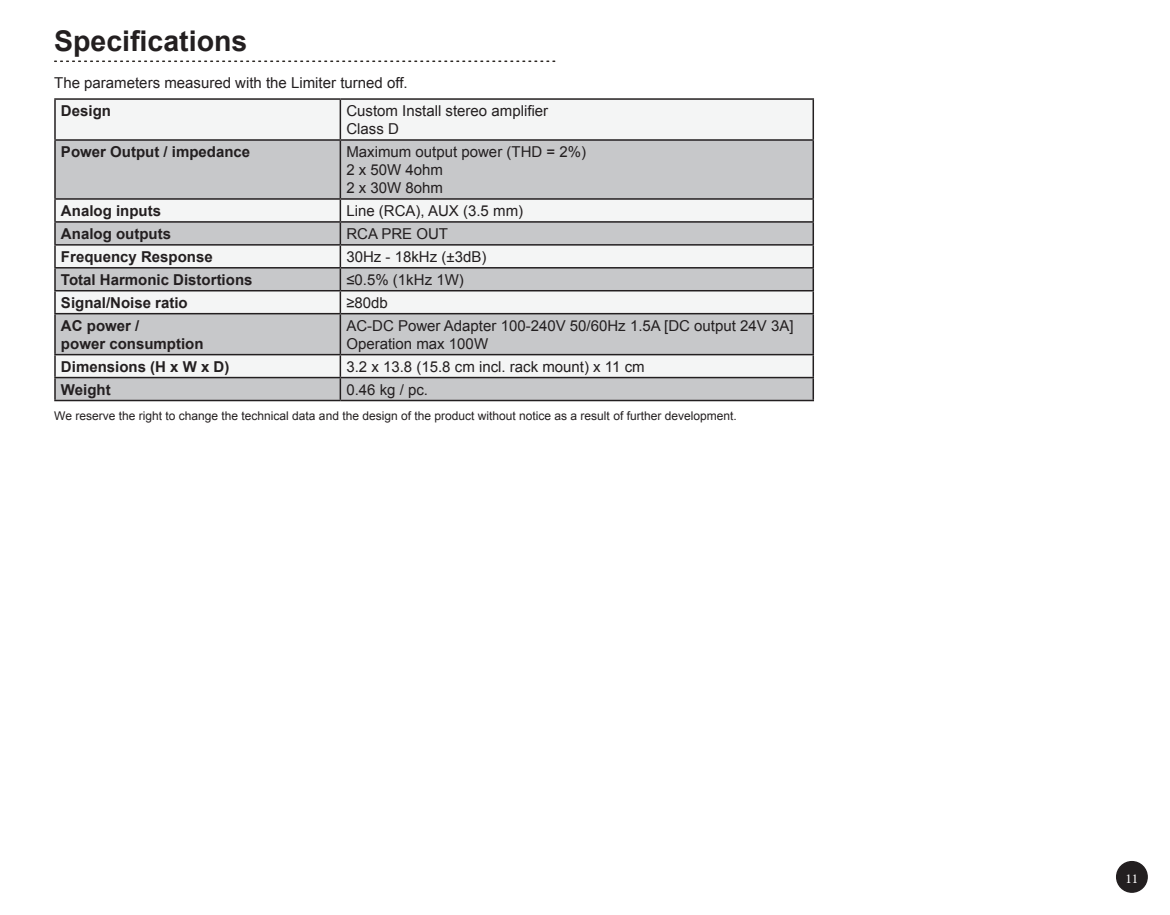
<style>
.page{position:relative;width:1170px;height:915px;background:#fff}
.page>*{position:absolute;margin:0;border:0;box-sizing:border-box;transform-origin:0 0}
.t1{font:700 28.5px "Arial";color:#231f20}
.t2{font:15px/18px "Arial";color:#231f20}
.t3{font:700 15px/18px "Arial";color:#231f20}
.t4{font:13.5px "Minion Pro";color:#fff}
.t5{font:12px "Arial";color:#231f20}
</style>
<div class="page">
<svg style="left:54px;top:60px;width:501px;height:2px"></svg>
<div style="left:56px;top:100px;width:756px;height:39px;background:#f4f5f5"></div>
<svg style="left:56px;top:141px;width:756px;height:258px;fill:#c7c8ca"></svg>
<hr style="left:54px;top:98px;width:286px;height:2px;background:#231f20">
<hr style="left:54px;top:100px;width:2px;height:39px;background:#231f20">
<hr style="left:340px;top:98px;width:474px;height:2px;background:#231f20">
<hr style="left:339px;top:100px;width:2px;height:39px;background:#231f20">
<hr style="left:812px;top:100px;width:2px;height:39px;background:#231f20">
<hr style="left:54px;top:139px;width:286px;height:2px;background:#231f20">
<hr style="left:54px;top:141px;width:2px;height:57px;background:#231f20">
<hr style="left:340px;top:139px;width:474px;height:2px;background:#231f20">
<hr style="left:339px;top:141px;width:2px;height:57px;background:#231f20">
<hr style="left:812px;top:141px;width:2px;height:57px;background:#231f20">
<hr style="left:54px;top:198px;width:286px;height:2px;background:#231f20">
<hr style="left:54px;top:200px;width:2px;height:21px;background:#231f20">
<hr style="left:340px;top:198px;width:474px;height:2px;background:#231f20">
<hr style="left:339px;top:200px;width:2px;height:21px;background:#231f20">
<hr style="left:812px;top:200px;width:2px;height:21px;background:#231f20">
<hr style="left:54px;top:221px;width:286px;height:1px;background:#231f20">
<hr style="left:54px;top:222px;width:2px;height:22px;background:#231f20">
<hr style="left:340px;top:221px;width:474px;height:1px;background:#231f20">
<hr style="left:339px;top:222px;width:2px;height:22px;background:#231f20">
<hr style="left:812px;top:222px;width:2px;height:22px;background:#231f20">
<hr style="left:54px;top:244px;width:286px;height:1px;background:#231f20">
<hr style="left:54px;top:245px;width:2px;height:22px;background:#231f20">
<hr style="left:340px;top:244px;width:474px;height:1px;background:#231f20">
<hr style="left:339px;top:245px;width:2px;height:22px;background:#231f20">
<hr style="left:812px;top:245px;width:2px;height:22px;background:#231f20">
<hr style="left:54px;top:267px;width:286px;height:1px;background:#231f20">
<hr style="left:54px;top:268px;width:2px;height:22px;background:#231f20">
<hr style="left:340px;top:267px;width:474px;height:1px;background:#231f20">
<hr style="left:339px;top:268px;width:2px;height:22px;background:#231f20">
<hr style="left:812px;top:268px;width:2px;height:22px;background:#231f20">
<hr style="left:54px;top:290px;width:286px;height:1px;background:#231f20">
<hr style="left:54px;top:291px;width:2px;height:22px;background:#231f20">
<hr style="left:340px;top:290px;width:474px;height:1px;background:#231f20">
<hr style="left:339px;top:291px;width:2px;height:22px;background:#231f20">
<hr style="left:812px;top:291px;width:2px;height:22px;background:#231f20">
<hr style="left:54px;top:313px;width:286px;height:1px;background:#231f20">
<hr style="left:54px;top:314px;width:2px;height:40px;background:#231f20">
<hr style="left:340px;top:313px;width:474px;height:1px;background:#231f20">
<hr style="left:339px;top:314px;width:2px;height:40px;background:#231f20">
<hr style="left:812px;top:314px;width:2px;height:40px;background:#231f20">
<hr style="left:54px;top:354px;width:286px;height:1px;background:#231f20">
<hr style="left:54px;top:355px;width:2px;height:21px;background:#231f20">
<hr style="left:340px;top:354px;width:474px;height:1px;background:#231f20">
<hr style="left:339px;top:355px;width:2px;height:21px;background:#231f20">
<hr style="left:812px;top:355px;width:2px;height:21px;background:#231f20">
<hr style="left:54px;top:376px;width:286px;height:2px;background:#231f20">
<hr style="left:54px;top:378px;width:2px;height:21px;background:#231f20">
<hr style="left:340px;top:376px;width:474px;height:2px;background:#231f20">
<hr style="left:339px;top:378px;width:2px;height:21px;background:#231f20">
<hr style="left:812px;top:378px;width:2px;height:21px;background:#231f20">
<hr style="left:54px;top:399px;width:286px;height:2px;background:#231f20">
<hr style="left:340px;top:399px;width:474px;height:2px;background:#231f20">
<div style="left:1116px;top:861px;width:30px;height:30px;background:#231f20;border-radius:50%"></div>
<div style="left:1115px;top:860px;width:32px;height:32px;border:2px solid #231f20;border-radius:50%"></div>
<h1 class="t1" style="left:54px;top:22px;width:195px">Specifications</h1>
<p class="t2" style="left:54px;top:74px;width:355px">The parameters measured with the Limiter turned off.</p>
<p class="t3" style="left:61px;top:102px;width:52px">Design</p>
<p class="t2" style="left:346px;top:102px;width:203px">Custom Install stereo amplifier<br>Class D</p>
<p class="t3" style="left:61px;top:143px;width:191px">Power Output / impedance</p>
<p class="t2" style="left:346px;top:143px;width:241px">Maximum output power (THD = 2%)<br>2 x 50W 4ohm<br>2 x 30W 8ohm</p>
<p class="t3" style="left:61px;top:202px;width:102px">Analog inputs</p>
<p class="t2" style="left:346px;top:202px;width:178px">Line (RCA), AUX (3.5 mm)</p>
<p class="t3" style="left:61px;top:225px;width:111px">Analog outputs</p>
<p class="t2" style="left:346px;top:225px;width:103px">RCA PRE OUT</p>
<p class="t3" style="left:61px;top:248px;width:153px">Frequency Response</p>
<p class="t2" style="left:346px;top:247px;width:141px">30Hz - 18kHz (±3dB)</p>
<p class="t3" style="left:61px;top:271px;width:193px">Total Harmonic Distortions</p>
<p class="t2" style="left:346px;top:270px;width:119px">≤0.5% (1kHz 1W)</p>
<p class="t3" style="left:61px;top:294px;width:128px">Signal/Noise ratio</p>
<p class="t2" style="left:346px;top:293px;width:43px">≥80db</p>
<p class="t3" style="left:61px;top:317px;width:144px">AC power /<br>power consumption</p>
<p class="t2" style="left:346px;top:316px;width:448px">AC-DC Power Adapter 100-240V 50/60Hz 1.5A [DC output 24V 3A]<br>Operation max 100W</p>
<p class="t3" style="left:61px;top:357px;width:170px">Dimensions (H x W x D)</p>
<p class="t2" style="left:346px;top:357px;width:300px">3.2 x 13.8 (15.8 cm incl. rack mount) x 11 cm</p>
<p class="t3" style="left:61px;top:380px;width:51px">Weight</p>
<p class="t2" style="left:346px;top:380px;width:83px">0.46 kg / pc.</p>
<p class="t5" style="left:54px;top:408px;width:684px">We reserve the right to change the technical data and the design of the product without notice as a result of further development.</p>
<p class="t4" style="left:1125px;top:869px;width:14px">11</p>
</div>
